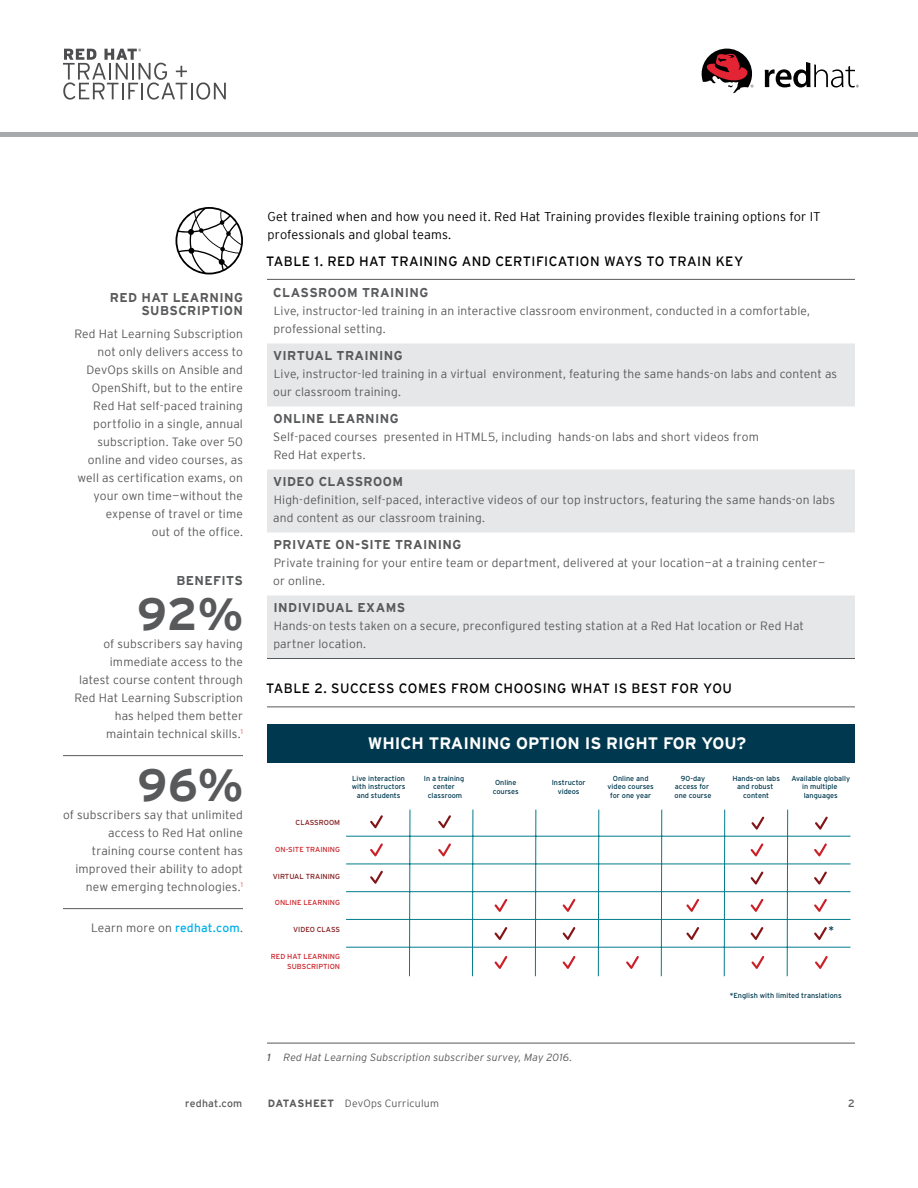
<style>
.page{position:relative;width:918px;height:1188px;background:#fff}
.page>*{position:absolute;margin:0;border:0;box-sizing:border-box;transform-origin:0 0}
.t1{font:700 45px "Interstate";color:#58595b}
.t2{font:700 16.65px "Interstate";color:#fff}
.t3{font:13.5px "Interstate";letter-spacing:.03em;color:#000}
.t4{font:700 12.75px/13.5px "Interstate";letter-spacing:.03em;color:#58595b;text-align:right}
.t5{font:300 12.75px/18px "Interstate";letter-spacing:.01em;color:#000}
.t6{font:300 12px/18px "Interstate";letter-spacing:.015em;color:#58595b}
.t7{font:11.25px "Interstate";color:#00394f}
.t8{font:italic 300 10.5px "Interstate";letter-spacing:.015em;color:#58595b}
.t9{font:300 10.5px "Interstate";letter-spacing:.02em;color:#58595b}
.t10{font:10.5px "Interstate";letter-spacing:.02em;color:#58595b}
.t11{font:7.35px/8.7px "Interstate";color:#00394f;text-align:center}
.t12{font:7.35px/10.2px "Interstate";color:#cb2027;text-align:right}
.t13{font:7.35px "Interstate";color:#811517}
.s1{font-weight:400;color:#00b1e8}
.s2{font-weight:400}
.s3{font-weight:700}
</style>
<div class="page">
<svg style="left:63px;top:49px;width:163px;height:51px"></svg>
<svg style="left:175px;top:207px;width:68px;height:67px"></svg>
<hr style="left:63px;top:755px;width:180px;height:1px;background:#58595b">
<hr style="left:63px;top:908px;width:180px;height:1px;background:#58595b">
<hr style="left:267px;top:279px;width:588px;height:1px;background:#58595b">
<hr style="left:267px;top:706px;width:588px;height:1px;background:#58595b">
<svg style="left:267px;top:344px;width:588px;height:314px;fill:#e6e7e8"></svg>
<hr style="left:267px;top:658px;width:195px;height:1px;background:#58595b">
<hr style="left:462px;top:658px;width:195px;height:1px;background:#58595b">
<hr style="left:657px;top:658px;width:198px;height:1px;background:#58595b">
<div style="left:267px;top:725px;width:588px;height:38px;background:#00394f"></div>
<svg style="left:346px;top:809px;width:505px;height:167px"></svg>
<svg style="left:494px;top:899px;width:13px;height:13px"></svg>
<svg style="left:563px;top:899px;width:12px;height:13px"></svg>
<svg style="left:494px;top:927px;width:13px;height:13px"></svg>
<svg style="left:563px;top:927px;width:12px;height:13px"></svg>
<svg style="left:686px;top:899px;width:13px;height:13px"></svg>
<svg style="left:686px;top:927px;width:13px;height:13px"></svg>
<svg style="left:751px;top:899px;width:12px;height:13px"></svg>
<svg style="left:751px;top:927px;width:12px;height:13px"></svg>
<svg style="left:751px;top:843px;width:12px;height:13px"></svg>
<svg style="left:751px;top:871px;width:12px;height:14px"></svg>
<svg style="left:494px;top:956px;width:13px;height:13px"></svg>
<svg style="left:563px;top:956px;width:12px;height:13px"></svg>
<svg style="left:626px;top:956px;width:13px;height:13px"></svg>
<svg style="left:751px;top:956px;width:13px;height:13px"></svg>
<svg style="left:751px;top:817px;width:13px;height:13px"></svg>
<svg style="left:814px;top:899px;width:13px;height:13px"></svg>
<svg style="left:814px;top:927px;width:13px;height:13px"></svg>
<svg style="left:814px;top:843px;width:13px;height:13px"></svg>
<svg style="left:814px;top:871px;width:13px;height:14px"></svg>
<svg style="left:815px;top:956px;width:13px;height:13px"></svg>
<svg style="left:815px;top:817px;width:13px;height:13px"></svg>
<hr style="left:267px;top:1043px;width:588px;height:1px;background:#58595b">
<svg style="left:765px;top:62px;width:94px;height:25px"></svg>
<svg style="left:702px;top:49px;width:51px;height:45px"></svg>
<hr style="left:0;top:133px;width:918px;height:4px;background:#a7a9ac">
<p class="t4" style="left:110px;top:290px;width:135px">RED HAT LEARNING<br>SUBSCRIPTION</p>
<p class="t6" style="left:74px;top:324px;width:170px;text-align:right">Red Hat Learning Subscription not only delivers access to<br>DevOps skills on Ansible and<br>OpenShift, but to the entire<br>Red Hat self-paced training portfolio in a single, annual subscription. Take over 50 online and video courses, as well as certification exams, on your own time—without the expense of travel or time<br>out of the office.</p>
<p class="t4" style="left:176px;top:574px;width:68px">BENEFITS</p>
<h1 class="t1" style="left:137px;top:589px;width:107px">92%</h1>
<p class="t6" style="left:74px;top:653px;width:170px;text-align:right">immediate access to the<br>latest course content through<br>Red Hat Learning Subscription has helped them better maintain technical skills.<sup>1</sup></p>
<p class="t6" style="left:103px;top:635px;width:141px">of subscribers say having</p>
<h1 class="t1" style="left:138px;top:760px;width:107px">96%</h1>
<p class="t6" style="left:75px;top:824px;width:169px;text-align:right">access to Red Hat online training course content has improved their ability to adopt new emerging technologies.<sup>1</sup></p>
<p class="t6" style="left:91px;top:918px;width:153px">Learn more on <span class="s1">redhat.com</span>.</p>
<p class="t6" style="left:63px;top:806px;width:181px">of subscribers say that unlimited</p>
<p class="t5" style="left:267px;top:207px;width:555px">Get trained when and how you need it. Red Hat Training provides flexible training options for IT professionals and global teams.</p>
<p class="t3" style="left:266px;top:253px;width:479px">TABLE 1. RED HAT TRAINING AND CERTIFICATION WAYS TO TRAIN KEY</p>
<p class="t4" style="left:273px;top:286px;width:157px">CLASSROOM TRAINING</p>
<p class="t6" style="left:273px;top:302px;width:538px">Live, instructor-led training in an interactive classroom environment, conducted in a comfortable, professional setting.</p>
<p class="t4" style="left:273px;top:349px;width:131px">VIRTUAL TRAINING</p>
<p class="t6" style="left:273px;top:365px;width:566px">Live, instructor-led training in a virtual environment, featuring the same hands-on labs and content as our classroom training.</p>
<p class="t4" style="left:274px;top:412px;width:127px">ONLINE LEARNING</p>
<p class="t6" style="left:273px;top:428px;width:487px">Self-paced courses presented in HTML5, including hands-on labs and short videos from<br>Red Hat experts.</p>
<p class="t4" style="left:273px;top:475px;width:132px">VIDEO CLASSROOM</p>
<p class="t6" style="left:273px;top:491px;width:563px">High-definition, self-paced, interactive videos of our top instructors, featuring the same hands-on labs and content as our classroom training.</p>
<p class="t4" style="left:274px;top:538px;width:189px">PRIVATE ON-SITE TRAINING</p>
<p class="t6" style="left:273px;top:554px;width:553px">Private training for your entire team or department, delivered at your location—at a training center— or online.</p>
<p class="t4" style="left:274px;top:601px;width:133px">INDIVIDUAL EXAMS</p>
<p class="t6" style="left:273px;top:617px;width:532px">Hands-on tests taken on a secure, preconfigured testing station at a Red Hat location or Red Hat partner location.</p>
<p class="t3" style="left:266px;top:681px;width:467px">TABLE 2. SUCCESS COMES FROM CHOOSING WHAT IS BEST FOR YOU</p>
<h2 class="t2" style="left:368px;top:734px;width:380px">WHICH TRAINING OPTION IS RIGHT FOR YOU?</h2>
<p class="t13" style="left:296px;top:818px;width:46px">CLASSROOM</p>
<p class="t12" style="left:275px;top:844px;width:66px">ON-SITE TRAINING</p>
<p class="t13" style="left:273px;top:872px;width:69px">VIRTUAL TRAINING</p>
<p class="t12" style="left:275px;top:898px;width:67px">ONLINE LEARNING</p>
<p class="t13" style="left:293px;top:925px;width:48px">VIDEO CLASS</p>
<p class="t12" style="left:271px;top:951px;width:71px">RED HAT LEARNING<br>SUBSCRIPTION</p>
<p class="t11" style="left:352px;top:774px;width:55px">Live interaction with instructors and students</p>
<p class="t11" style="left:424px;top:774px;width:42px">In a training center classroom</p>
<p class="t11" style="left:493px;top:778px;width:28px">Online courses</p>
<p class="t11" style="left:552px;top:778px;width:35px">Instructor videos</p>
<p class="t11" style="left:608px;top:774px;width:48px">Online and video courses for one year</p>
<p class="t11" style="left:675px;top:774px;width:38px">90-day access for one course</p>
<p class="t11" style="left:732px;top:774px;width:49px">Hands-on labs and robust content</p>
<p class="t11" style="left:791px;top:774px;width:60px">Available globally in multiple languages</p>
<p class="t7" style="left:828px;top:924px;width:7px">*</p>
<p class="t11" style="left:730px;top:991px;width:113px">*English with limited translations</p>
<p class="t8" style="left:267px;top:1052px;width:307px"><span class="s2">1</span> Red Hat Learning Subscription subscriber survey, May 2016.</p>
<p class="t10" style="left:185px;top:1097px;width:59px">redhat.com</p>
<p class="t9" style="left:268px;top:1097px;width:173px"><span class="s3">DATASHEET</span> DevOps Curriculum</p>
<p class="t10" style="left:848px;top:1097px;width:8px">2</p>
</div>
